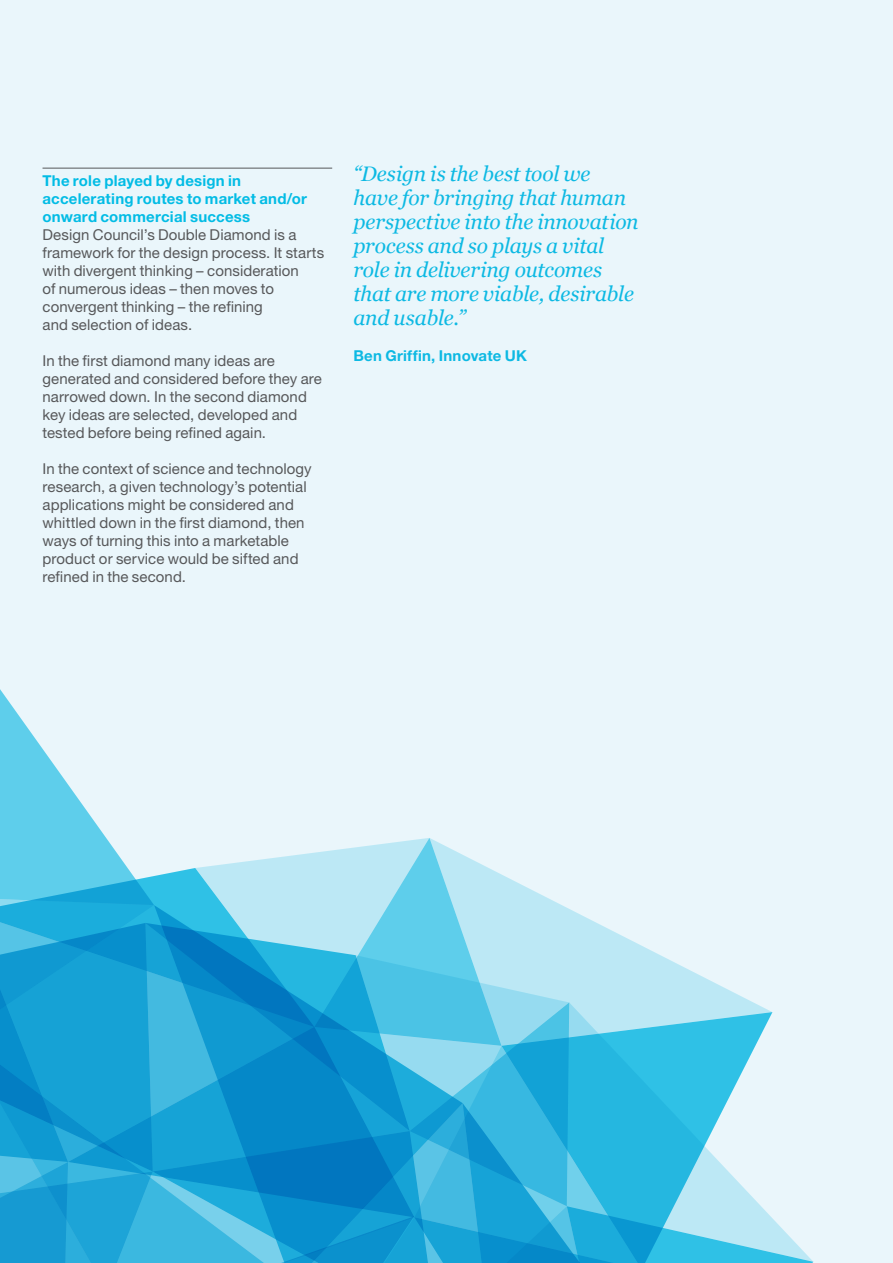
<style>
.page{position:relative;width:893px;height:1263px;background:#eaf6fb}
.page>*{position:absolute;margin:0;border:0;box-sizing:border-box;transform-origin:0 0}
.t1{font:italic 21px/24px "Georgia";letter-spacing:-.01em;color:#0db9e3}
.t2{font:15px/18px "Helvetica Neue LT Pro";letter-spacing:.005em;color:#57585a}
.t3{font:700 15px/18px "Helvetica Neue LT Pro";letter-spacing:.015em;color:#02bce5}
.t4{font:700 15px "Helvetica Neue LT Pro";letter-spacing:.015em;color:#0db9e3}
</style>
<div class="page">
<hr style="left:43px;top:168px;width:289px;height:1px;background:#57585a">
<svg style="left:0;top:689px;width:813px;height:574px"></svg>
<p class="t3" style="left:43px;top:172px;width:266px">The role played by design in accelerating routes to market and/or onward commercial success</p>
<p class="t2" style="left:43px;top:226px;width:283px">Design Council’s Double Diamond is a framework for the design process. It starts with divergent thinking – consideration<br>of numerous ideas – then moves to convergent thinking – the refining<br>and selection of ideas.</p>
<p class="t2" style="left:43px;top:352px;width:281px">In the first diamond many ideas are generated and considered before they are narrowed down. In the second diamond key ideas are selected, developed and tested before being refined again.</p>
<p class="t2" style="left:43px;top:459px;width:271px">In the context of science and technology research, a given technology’s potential applications might be considered and whittled down in the first diamond, then ways of turning this into a marketable product or service would be sifted and refined in the second.</p>
<h1 class="t1" style="left:353px;top:161px;width:287px">“Design is the best tool we have for bringing that human perspective into the innovation process and so plays a vital role in delivering outcomes that are more viable, desirable and usable.”</h1>
<p class="t4" style="left:353px;top:347px;width:175px">Ben Griffin, Innovate UK</p>
</div>
